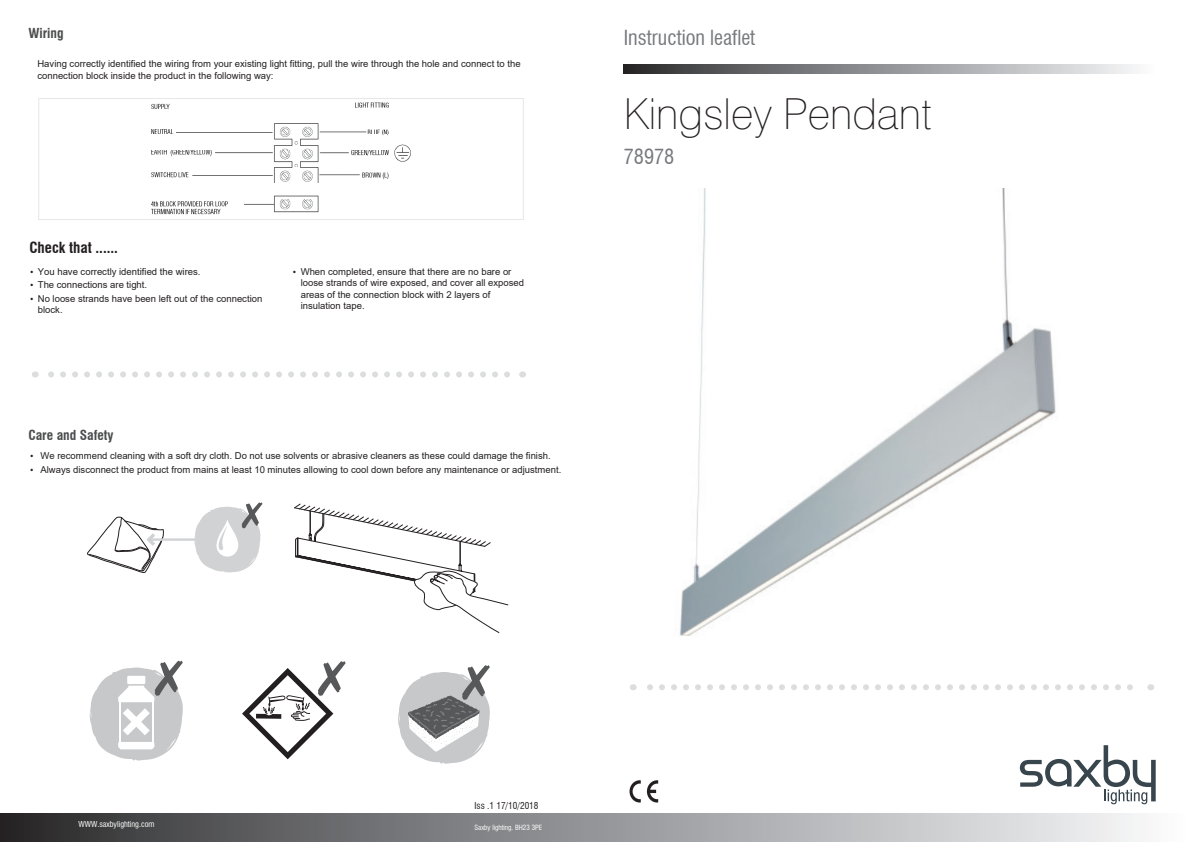
<style>
.page{position:relative;width:1191px;height:842px;background:#fff}
.page>*{position:absolute;margin:0;border:0;box-sizing:border-box;transform-origin:0 0}
.t1{font:100 42.8px "Swiss 721 BT";color:#231f20}
.t2{font:condensed 20.3px "Swiss 721 BT";color:#76787b}
.t3{font:700 condensed 15px "Swiss 721 BT";color:#231f20}
.t4{font:700 condensed 13.5px "Swiss 721 BT";color:#4b4c4d}
.t5{font:9.5px/11.4px "Arial";color:#231f20}
.t6{font:condensed 9.3px "Swiss 721 BT";color:#231f20}
.t7{font:condensed 8px "Swiss 721 BT";color:#fff}
.t8{font:condensed 7px "Swiss 721 BT";color:#fff}
.s1{font-family:"Swiss 721 BT";font-stretch:condensed;font-size:8px}
</style>
<div class="page">
<svg style="left:624px;top:65px;width:511px;height:8px;background:#8f9093"></svg>
<div style="left:0;top:814px;width:1191px;height:28px;background:linear-gradient(to right,#2c2c2f,#fcfeff)"></div>
<svg style="left:629px;top:780px;width:12px;height:22px"></svg>
<svg style="left:647px;top:780px;width:11px;height:22px"></svg>
<svg style="left:1019px;top:745px;width:136px;height:59px"></svg>
<svg style="left:650px;top:684px;width:483px;height:6px"></svg>
<hr style="left:149px;top:538px;width:58px;height:3px;background:#d1d2d4">
<svg style="left:87px;top:516px;width:77px;height:57px"></svg>
<svg style="left:242px;top:661px;width:103px;height:98px"></svg>
<svg style="left:398px;top:665px;width:92px;height:99px"></svg>
<svg style="left:294px;top:503px;width:215px;height:130px"></svg>
<svg style="left:194px;top:502px;width:68px;height:70px"></svg>
<svg style="left:90px;top:661px;width:93px;height:99px"></svg>
<img style="left:152px;top:103px;width:258px;height:112px">
<div style="left:38px;top:98px;width:486px;height:122px;border:1px solid #e6e7e9"></div>
<svg style="left:51px;top:371px;width:459px;height:6px"></svg>
<img style="left:676px;top:188px;width:380px;height:448px">
<h3 class="t4" style="left:28px;top:25px;width:37px">Wiring</h3>
<p class="t5" style="left:37px;top:58px;width:485px">Having correctly identified the wiring from your existing light fitting, pull the wire through the hole and connect to the connection block inside the product in the following way:</p>
<h3 class="t3" style="left:29px;top:239px;width:90px">Check that ......</h3>
<p class="t5" style="left:29px;top:266px;width:173px"><span class="s1">•</span> You have correctly identified the wires.</p>
<p class="t5" style="left:29px;top:279px;width:119px"><span class="s1">•</span> The connections are tight.</p>
<p class="t5" style="left:38px;top:292px;width:226px;text-indent:-9px"><span class="s1">•</span> No loose strands have been left out of the connection block.</p>
<p class="t5" style="left:301px;top:266px;width:225px;text-indent:-9px"><span class="s1">•</span> When completed, ensure that there are no bare or loose strands of wire exposed, and cover all exposed areas of the connection block with 2 layers of insulation tape.</p>
<h3 class="t4" style="left:28px;top:427px;width:87px">Care and Safety</h3>
<p class="t5" style="left:29px;top:450px;width:523px"><span class="s1">•</span> We recommend cleaning with a soft dry cloth. Do not use solvents or abrasive cleaners as these could damage the finish.</p>
<p class="t5" style="left:29px;top:464px;width:533px"><span class="s1">•</span> Always disconnect the product from mains at least 10 minutes allowing to cool down before any maintenance or adjustment.</p>
<h2 class="t2" style="left:624px;top:25px;width:133px">Instruction leaflet</h2>
<h1 class="t1" style="left:624px;top:88px;width:309px">Kingsley Pendant</h1>
<h2 class="t2" style="left:624px;top:144px;width:52px">78978</h2>
<p class="t6" style="left:474px;top:800px;width:65px">Iss .1 17/10/2018</p>
<p class="t7" style="left:78px;top:819px;width:78px">WWW.saxbylighting.com</p>
<p class="t8" style="left:474px;top:823px;width:69px">Saxby lighting. BH23 3PE</p>
</div>
